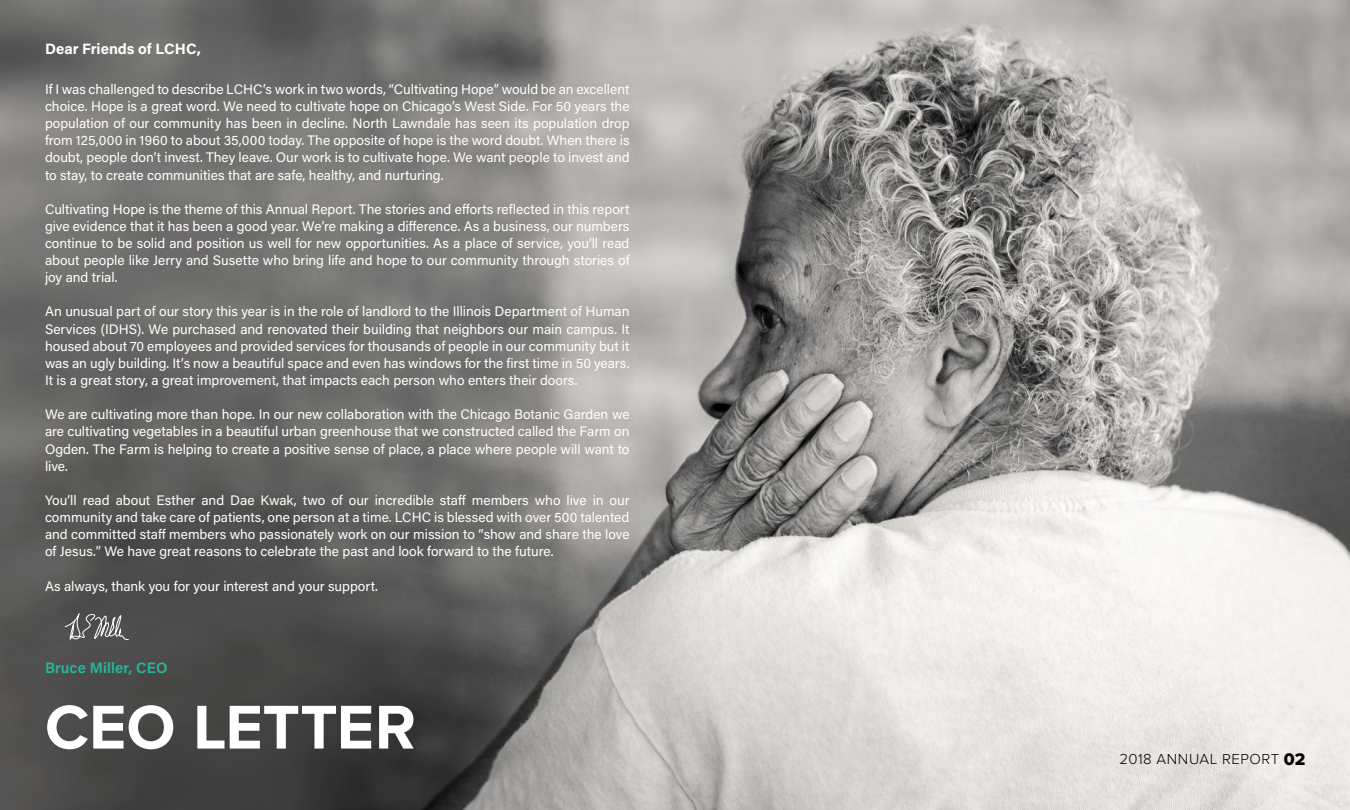
<style>
.page{position:relative;width:1350px;height:810px;background:#fff}
.page>*{position:absolute;margin:0;border:0;box-sizing:border-box;transform-origin:0 0}
.t1{font:700 64px "Proxima Nova";color:#fff}
.t2{font:700 15px "Acumin Pro";color:#fff}
.t3{font:300 15px "Proxima Nova";letter-spacing:.035em;color:#000}
.t4{font:600 15px "Acumin Pro";letter-spacing:.01em;color:#25b99b}
.t5{font:13.75px/17.2px "Acumin Pro";letter-spacing:-.005em;color:#fff;text-align:justify}
.s1{font-family:"Proxima Nova Extrabld";font-weight:400;font-size:17.5px}
</style>
<div class="page">
<img style="left:0;top:0;width:1350px;height:810px">
<svg style="left:64px;top:614px;width:65px;height:26px;background:#727272"></svg>
<p class="t2" style="left:45px;top:38px;width:157px">Dear Friends of LCHC,</p>
<p class="t5" style="left:45px;top:80px;width:586px">If I was challenged to describe LCHC’s work in two words, “Cultivating Hope” would be an excellent choice. Hope is a great word. We need to cultivate hope on Chicago’s West Side. For 50 years the population of our community has been in decline. North Lawndale has seen its population drop from 125,000 in 1960 to about 35,000 today. The opposite of hope is the word doubt. When there is doubt, people don’t invest. They leave. Our work is to cultivate hope. We want people to invest and to stay, to create communities that are safe, healthy, and nurturing.</p>
<p class="t5" style="left:45px;top:200px;width:586px">Cultivating Hope is the theme of this Annual Report. The stories and efforts reflected in this report give evidence that it has been a good year. We’re making a difference. As a business, our numbers continue to be solid and position us well for new opportunities. As a place of service, you’ll read about people like Jerry and Susette who bring life and hope to our community through stories of joy and trial.</p>
<p class="t5" style="left:45px;top:302px;width:586px">An unusual part of our story this year is in the role of landlord to the Illinois Department of Human Services (IDHS). We purchased and renovated their building that neighbors our main campus. It housed about 70 employees and provided services for thousands of people in our community but it was an ugly building. It’s now a beautiful space and even has windows for the first time in 50 years.<br>It is a great story, a great improvement, that impacts each person who enters their doors.</p>
<p class="t5" style="left:45px;top:405px;width:586px">We are cultivating more than hope. In our new collaboration with the Chicago Botanic Garden we are cultivating vegetables in a beautiful urban greenhouse that we constructed called the Farm on Ogden. The Farm is helping to create a positive sense of place, a place where people will want to live.</p>
<p class="t5" style="left:45px;top:491px;width:586px">You’ll read about Esther and Dae Kwak, two of our incredible staff members who live in our community and take care of patients, one person at a time. LCHC is blessed with over 500 talented and committed staff members who passionately work on our mission to “show and share the love of Jesus.” We have great reasons to celebrate the past and look forward to the future.</p>
<p class="t5" style="left:45px;top:577px;width:335px">As always, thank you for your interest and your support.</p>
<p class="t4" style="left:45px;top:657px;width:124px">Bruce Miller, CEO</p>
<h1 class="t1" style="left:45px;top:680px;width:373px">CEO LETTER</h1>
<p class="t3" style="left:1120px;top:748px;width:187px">2018 ANNUAL REPORT <span class="s1">02</span></p>
</div>
